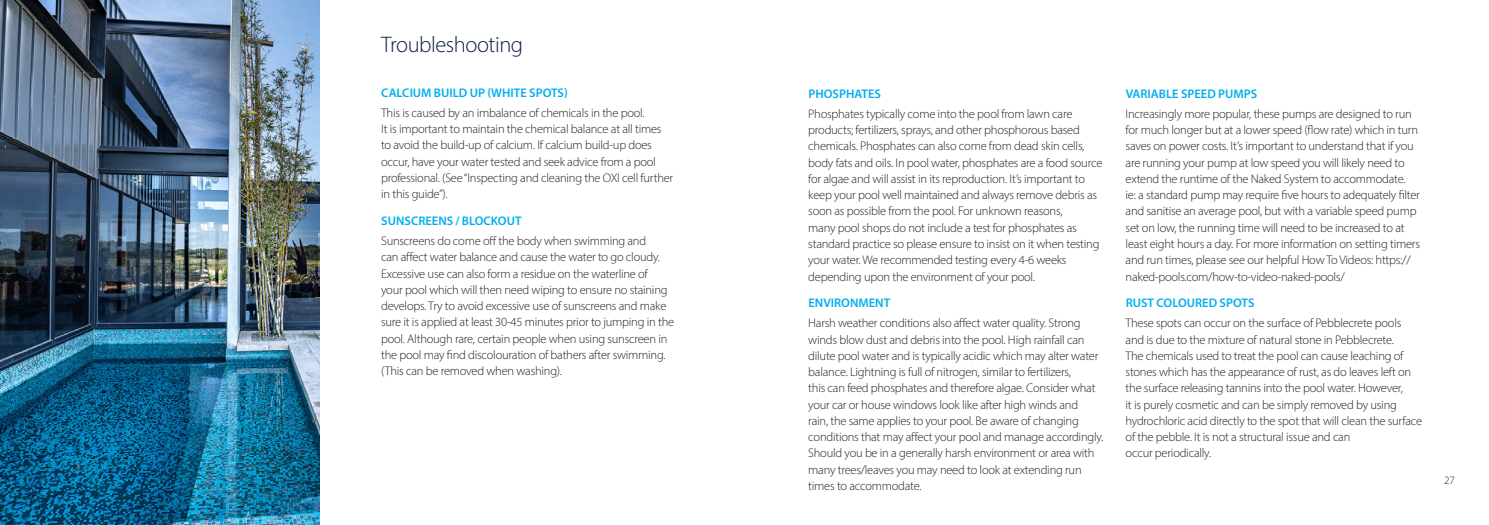
<style>
.page{position:relative;width:1489px;height:525px;background:#fff}
.page>*{position:absolute;margin:0;border:0;box-sizing:border-box;transform-origin:0 0}
.Heading{font:300 22.5px "Myriad Pro";letter-spacing:-.02em;color:#0a1c42}
.Body{font:300 12.5px/16.2px "Myriad Pro";letter-spacing:-.02em;color:#231f20}
.Blue_Subtitle{font:600 12.5px "Myriad Pro";color:#00aeef}
.t1{font:300 11.25px "Myriad Pro";color:#0a1c42}
</style>
<div class="page">
<img style="left:0;top:0;width:319px;height:524px">
<p class="Heading" style="left:381px;top:31px;width:144px">Troubleshooting</p>
<p class="Blue_Subtitle" style="left:381px;top:86px;width:188px">CALCIUM BUILD UP (WHITE SPOTS)</p>
<p class="Body" style="left:381px;top:104px;width:294px">This is caused by an imbalance of chemicals in the pool.<br>It is important to maintain the chemical balance at all times to avoid the build-up of calcium. If calcium build-up does occur, have your water tested and seek advice from a pool professional. (See “Inspecting and cleaning the OXI cell further in this guide”).</p>
<p class="Blue_Subtitle" style="left:381px;top:214px;width:142px">SUNSCREENS / BLOCKOUT</p>
<p class="Body" style="left:381px;top:232px;width:294px">Sunscreens do come off the body when swimming and<br>can affect water balance and cause the water to go cloudy.<br>Excessive use can also form a residue on the waterline of<br>your pool which will then need wiping to ensure no staining develops. Try to avoid excessive use of sunscreens and make sure it is applied at least 30-45 minutes prior to jumping in the pool. Although rare, certain people when using sunscreen in the pool may find discolouration of bathers after swimming. (This can be removed when washing).</p>
<p class="Blue_Subtitle" style="left:808px;top:87px;width:74px">PHOSPHATES</p>
<p class="Body" style="left:808px;top:105px;width:295px">Phosphates typically come into the pool from lawn care products; fertilizers, sprays, and other phosphorous based chemicals. Phosphates can also come from dead skin cells, body fats and oils. In pool water, phosphates are a food source for algae and will assist in its reproduction. It’s important to keep your pool well maintained and always remove debris as soon as possible from the pool. For unknown reasons,<br>many pool shops do not include a test for phosphates as standard practice so please ensure to insist on it when testing your water. We recommended testing every 4-6 weeks depending upon the environment of your pool.</p>
<p class="Blue_Subtitle" style="left:808px;top:296px;width:83px">ENVIRONMENT</p>
<p class="Body" style="left:808px;top:315px;width:296px">Harsh weather conditions also affect water quality. Strong winds blow dust and debris into the pool. High rainfall can dilute pool water and is typically acidic which may alter water balance. Lightning is full of nitrogen, similar to fertilizers,<br>this can feed phosphates and therefore algae. Consider what your car or house windows look like after high winds and<br>rain, the same applies to your pool. Be aware of changing conditions that may affect your pool and manage accordingly.<br>Should you be in a generally harsh environment or area with many trees/leaves you may need to look at extending run times to accommodate.</p>
<p class="Blue_Subtitle" style="left:1125px;top:87px;width:133px">VARIABLE SPEED PUMPS</p>
<p class="Body" style="left:1125px;top:105px;width:296px">Increasingly more popular, these pumps are designed to run for much longer but at a lower speed (flow rate) which in turn saves on power costs. It’s important to understand that if you are running your pump at low speed you will likely need to extend the runtime of the Naked System to accommodate.<br>ie: a standard pump may require five hours to adequately filter and sanitise an average pool, but with a variable speed pump set on low, the running time will need to be increased to at least eight hours a day. For more information on setting timers and run times, please see our helpful How To Videos: https:// naked-pools.com/how-to-video-naked-pools/</p>
<p class="Blue_Subtitle" style="left:1125px;top:296px;width:130px">RUST COLOURED SPOTS</p>
<p class="Body" style="left:1125px;top:315px;width:298px">These spots can occur on the surface of Pebblecrete pools and is due to the mixture of natural stone in Pebblecrete.<br>The chemicals used to treat the pool can cause leaching of stones which has the appearance of rust, as do leaves left on the surface releasing tannins into the pool water. However,<br>it is purely cosmetic and can be simply removed by using hydrochloric acid directly to the spot that will clean the surface of the pebble. It is not a structural issue and can<br>occur periodically.</p>
<p class="t1" style="left:1444px;top:473px;width:12px">27</p>
</div>
